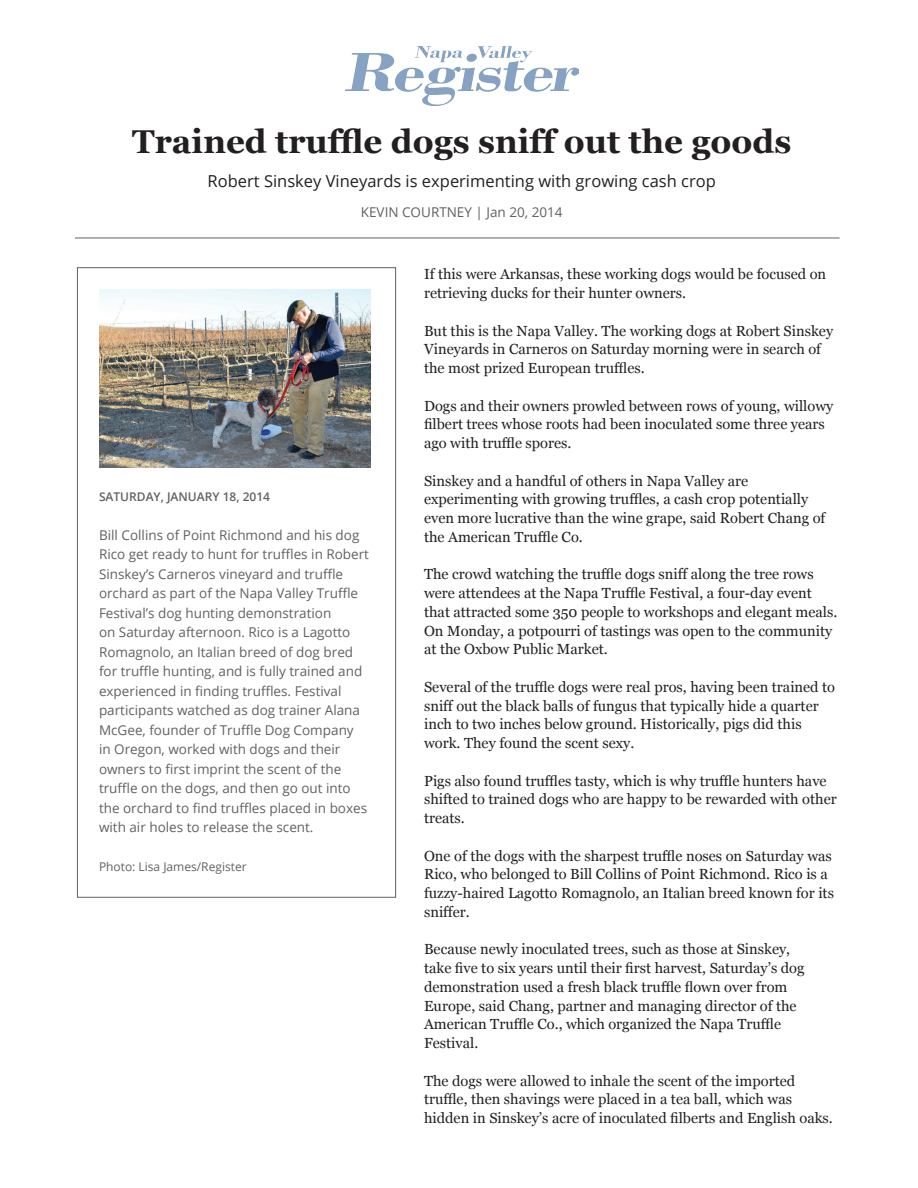
<style>
.page{position:relative;width:918px;height:1188px;background:#fff}
.page>*{position:absolute;margin:0;border:0;box-sizing:border-box;transform-origin:0 0}
.t1{font:700 33px "Georgia";color:#231f20}
.t2{font:16.5px "Open Sans";color:#231f20}
.t3{font:14.7px/18.8px "Georgia";color:#231f20}
.t4{font:13.5px/19.5px "Open Sans";color:#616164}
.t5{font:12px "Open Sans";color:#616164}
.t6{font:600 12px "Open Sans";color:#616164}
</style>
<div class="page">
<img style="left:346px;top:47px;width:233px;height:59px">
<hr style="left:75px;top:238px;width:765px;height:1px;background:#616164">
<img style="left:99px;top:289px;width:271px;height:178px">
<h1 class="t1" style="left:132px;top:116px;width:661px">Trained truffle dogs sniff out the goods</h1>
<p class="t2" style="left:208px;top:170px;width:510px">Robert Sinskey Vineyards is experimenting with growing cash crop</p>
<p class="t4" style="left:361px;top:202px;width:203px">KEVIN COURTNEY | Jan 20, 2014</p>
<p class="t6" style="left:99px;top:488px;width:173px">SATURDAY, JANUARY 18, 2014</p>
<p class="t4" style="left:99px;top:525px;width:272px">Bill Collins of Point Richmond and his dog Rico get ready to hunt for truffles in Robert Sinskey’s Carneros vineyard and truffle orchard as part of the Napa Valley Truffle Festival’s dog hunting demonstration<br>on Saturday afternoon. Rico is a Lagotto Romagnolo, an Italian breed of dog bred for truffle hunting, and is fully trained and experienced in finding truffles. Festival participants watched as dog trainer Alana McGee, founder of Truffle Dog Company<br>in Oregon, worked with dogs and their owners to first imprint the scent of the truffle on the dogs, and then go out into the orchard to find truffles placed in boxes with air holes to release the scent.</p>
<p class="t5" style="left:99px;top:859px;width:149px">Photo: Lisa James/Register</p>
<p class="t3" style="left:424px;top:264px;width:404px">If this were Arkansas, these working dogs would be focused on retrieving ducks for their hunter owners.</p>
<p class="t3" style="left:424px;top:321px;width:411px">But this is the Napa Valley. The working dogs at Robert Sinskey<br>Vineyards in Carneros on Saturday morning were in search of the most prized European truffles.</p>
<p class="t3" style="left:424px;top:396px;width:411px">Dogs and their owners prowled between rows of young, willowy filbert trees whose roots had been inoculated some three years ago with truffle spores.</p>
<p class="t3" style="left:424px;top:471px;width:403px">Sinskey and a handful of others in Napa Valley are experimenting with growing truffles, a cash crop potentially even more lucrative than the wine grape, said Robert Chang of the American Truffle Co.</p>
<p class="t3" style="left:424px;top:564px;width:415px">The crowd watching the truffle dogs sniff along the tree rows were attendees at the Napa Truffle Festival, a four-day event that attracted some 350 people to workshops and elegant meals.<br>On Monday, a potpourri of tastings was open to the community at the Oxbow Public Market.</p>
<p class="t3" style="left:424px;top:677px;width:413px">Several of the truffle dogs were real pros, having been trained to sniff out the black balls of fungus that typically hide a quarter inch to two inches below ground. Historically, pigs did this work. They found the scent sexy.</p>
<p class="t3" style="left:424px;top:771px;width:414px">Pigs also found truffles tasty, which is why truffle hunters have shifted to trained dogs who are happy to be rewarded with other treats.</p>
<p class="t3" style="left:424px;top:846px;width:411px">One of the dogs with the sharpest truffle noses on Saturday was Rico, who belonged to Bill Collins of Point Richmond. Rico is a fuzzy-haired Lagotto Romagnolo, an Italian breed known for its sniffer.</p>
<p class="t3" style="left:424px;top:939px;width:382px">Because newly inoculated trees, such as those at Sinskey, take five to six years until their first harvest, Saturday’s dog demonstration used a fresh black truffle flown over from Europe, said Chang, partner and managing director of the American Truffle Co., which organized the Napa Truffle Festival.</p>
<p class="t3" style="left:424px;top:1071px;width:410px">The dogs were allowed to inhale the scent of the imported truffle, then shavings were placed in a tea ball, which was hidden in Sinskey’s acre of inoculated filberts and English oaks.</p>
</div>
